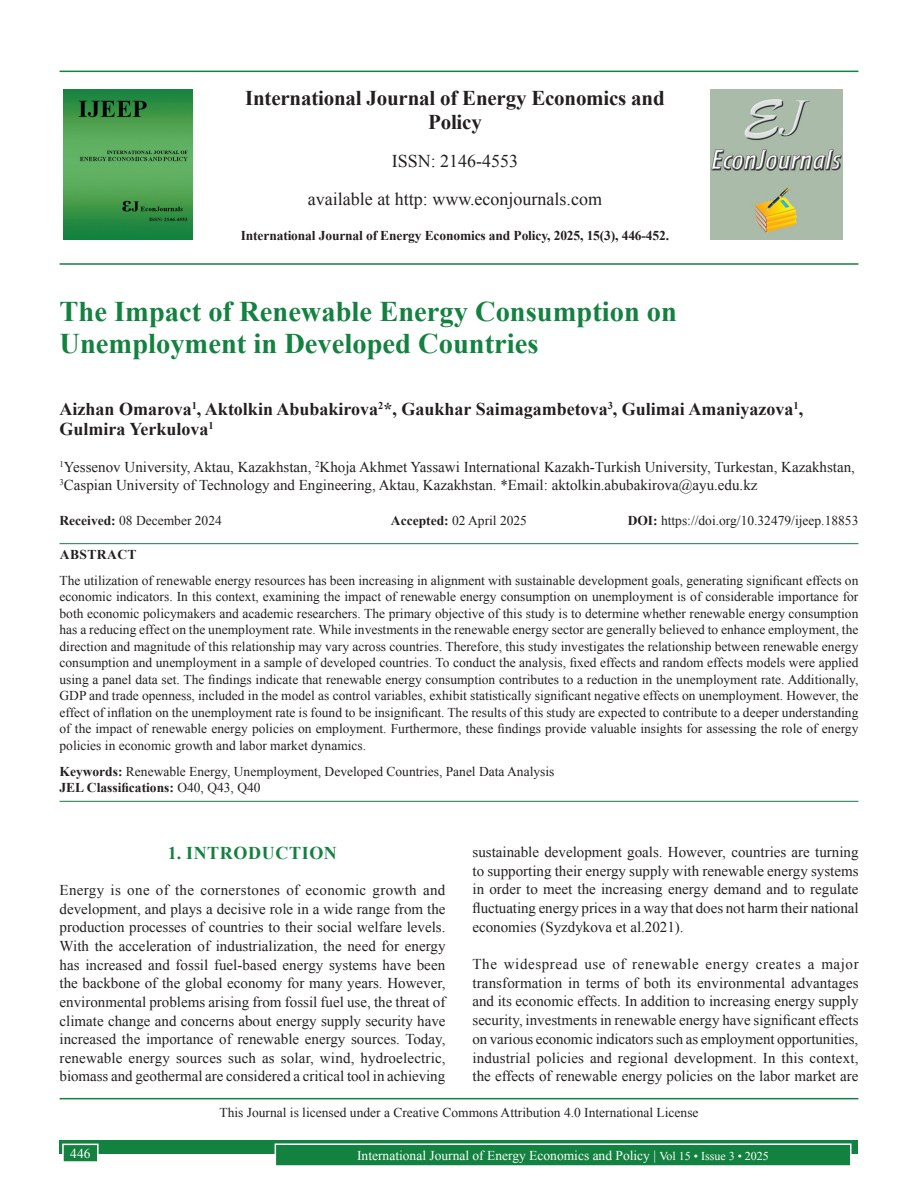
<style>
.page{position:relative;width:918px;height:1188px;background:#fff}
.page>*{position:absolute;margin:0;border:0;box-sizing:border-box;transform-origin:0 0}
.AT{font:700 28.5px/31.5px "Times New Roman";color:#13813f}
.JN{font:700 21px/24px "Times New Roman";letter-spacing:-.01em;color:#231f20;text-align:center}
.AU{font:700 18px/19.8px "Times New Roman";color:#231f20}
.ISSN{font:18px "Times New Roman";color:#231f20}
.t1{font:700 18px "Times New Roman";letter-spacing:.035em;color:#13813f}
.TX{font:15px/18.6px "Times New Roman";letter-spacing:-.005em;color:#231f20;text-align:justify}
.AFF{font:15px/18px "Times New Roman";color:#231f20}
.ABS{font:13.5px/16.5px "Times New Roman";color:#231f20;text-align:justify}
.KWD{font:13.5px/16.2px "Times New Roman";color:#231f20}
.His{font:13.5px "Times New Roman";color:#231f20}
.CCA{font:13.5px "Times New Roman";color:#231f20}
.Folio{font:13.5px "Times New Roman";color:#fff}
.JD{font:700 13.5px "Times New Roman";letter-spacing:-.01em;color:#231f20}
.ABSH{font:700 13.5px "Times New Roman";letter-spacing:.035em;color:#231f20}
.s1{font-weight:700}
.s2{font-size:12px}
</style>
<div class="page">
<div style="left:60px;top:1140px;width:798px;height:13px;background:#13813f"></div>
<div style="left:275px;top:1144px;width:576px;height:22px;background:#13813f"></div>
<div style="left:275px;top:1143px;width:577px;height:24px;border:2px solid #fff"></div>
<div style="left:63px;top:1144px;width:35px;height:18px;background:#13813f"></div>
<div style="left:62px;top:1144px;width:37px;height:19px;border:2px solid #fff"></div>
<hr style="left:60px;top:71px;width:798px;height:1px;background:#13813f">
<hr style="left:60px;top:263px;width:798px;height:2px;background:#13813f">
<img style="left:64px;top:89px;width:129px;height:151px">
<img style="left:711px;top:89px;width:132px;height:150px">
<hr style="left:60px;top:543px;width:798px;height:1px;background:#13813f">
<hr style="left:60px;top:801px;width:798px;height:1px;background:#13813f">
<hr style="left:60px;top:1098px;width:798px;height:1px;background:#13813f">
<p class="JN" style="left:245px;top:85px;width:421px">International Journal of Energy Economics and<br>Policy</p>
<p class="ISSN" style="left:392px;top:148px;width:128px">ISSN: 2146-4553</p>
<p class="ISSN" style="left:308px;top:186px;width:296px">available at http: www.econjournals.com</p>
<p class="JD" style="left:241px;top:226px;width:430px">International Journal of Energy Economics and Policy, 2025, 15(3), 446-452.</p>
<p class="AT" style="left:60px;top:295px;width:619px">The Impact of Renewable Energy Consumption on<br>Unemployment in Developed Countries</p>
<p class="AU" style="left:60px;top:398px;width:745px">Aizhan Omarova<sup>1</sup>, Aktolkin Abubakirova<sup>2</sup>*, Gaukhar Saimagambetova<sup>3</sup>, Gulimai Amaniyazova<sup>1</sup>,<br>Gulmira Yerkulova<sup>1</sup></p>
<p class="AFF" style="left:60px;top:458px;width:797px"><sup>1</sup>Yessenov University, Aktau, Kazakhstan, <sup>2</sup>Khoja Akhmet Yassawi International Kazakh-Turkish University, Turkestan, Kazakhstan,<br><sup>3</sup>Caspian University of Technology and Engineering, Aktau, Kazakhstan. *Email: aktolkin.abubakirova@ayu.edu.kz</p>
<p class="His" style="left:60px;top:511px;width:164px"><span class="s1">Received:</span> 08 December 2024</p>
<p class="His" style="left:391px;top:511px;width:138px"><span class="s1">Accepted:</span> 02 April 2025</p>
<p class="His" style="left:628px;top:511px;width:232px"><span class="s1">DOI:</span> https://doi.org/10.32479/ijeep.18853</p>
<p class="ABSH" style="left:60px;top:545px;width:78px">ABSTRACT</p>
<p class="ABS" style="left:60px;top:571px;width:800px">The utilization of renewable energy resources has been increasing in alignment with sustainable development goals, generating significant effects on economic indicators. In this context, examining the impact of renewable energy consumption on unemployment is of considerable importance for both economic policymakers and academic researchers. The primary objective of this study is to determine whether renewable energy consumption has a reducing effect on the unemployment rate. While investments in the renewable energy sector are generally believed to enhance employment, the direction and magnitude of this relationship may vary across countries. Therefore, this study investigates the relationship between renewable energy consumption and unemployment in a sample of developed countries. To conduct the analysis, fixed effects and random effects models were applied using a panel data set. The findings indicate that renewable energy consumption contributes to a reduction in the unemployment rate. Additionally, GDP and trade openness, included in the model as control variables, exhibit statistically significant negative effects on unemployment. However, the effect of inflation on the unemployment rate is found to be insignificant. The results of this study are expected to contribute to a deeper understanding of the impact of renewable energy policies on employment. Furthermore, these findings provide valuable insights for assessing the role of energy policies in economic growth and labor market dynamics.</p>
<p class="KWD" style="left:60px;top:763px;width:496px"><span class="s1">Keywords:</span> Renewable Energy, Unemployment, Developed Countries, Panel Data Analysis<br><span class="s1">JEL Classifications:</span> O40, Q43, Q40</p>
<p class="TX" style="left:472px;top:842px;width:388px">sustainable development goals. However, countries are turning to supporting their energy supply with renewable energy systems in order to meet the increasing energy demand and to regulate fluctuating energy prices in a way that does not harm their national economies (Syzdykova et al.2021).</p>
<p class="TX" style="left:472px;top:954px;width:388px">The widespread use of renewable energy creates a major transformation in terms of both its environmental advantages and its economic effects. In addition to increasing energy supply security, investments in renewable energy have significant effects on various economic indicators such as employment opportunities, industrial policies and regional development. In this context, the effects of renewable energy policies on the labor market are</p>
<p class="CCA" style="left:219px;top:1103px;width:481px">This Journal is licensed under a Creative Commons Attribution 4.0 International License</p>
<h1 class="t1" style="left:168px;top:840px;width:171px">1. INTRODUCTION</h1>
<p class="TX" style="left:60px;top:880px;width:388px">Energy is one of the cornerstones of economic growth and development, and plays a decisive role in a wide range from the production processes of countries to their social welfare levels.<br>With the acceleration of industrialization, the need for energy has increased and fossil fuel-based energy systems have been the backbone of the global economy for many years. However, environmental problems arising from fossil fuel use, the threat of climate change and concerns about energy supply security have increased the importance of renewable energy sources. Today, renewable energy sources such as solar, wind, hydroelectric, biomass and geothermal are considered a critical tool in achieving</p>
<p class="Folio" style="left:70px;top:1144px;width:22px">446</p>
<p class="Folio" style="left:357px;top:1146px;width:413px">International Journal of Energy Economics and Policy | <span class="s2">Vol 15 • Issue 3 • 2025</span></p>
</div>
